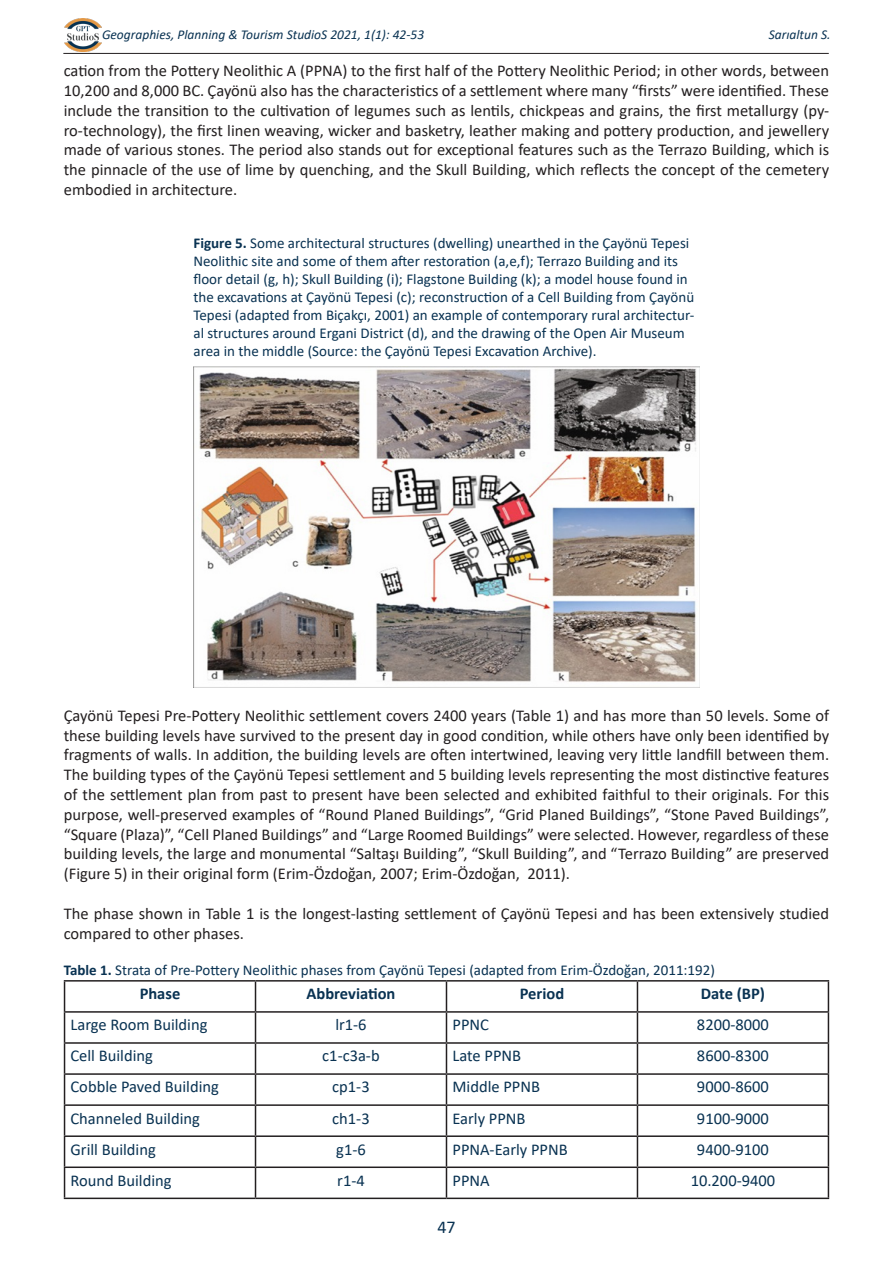
<style>
.page{position:relative;width:893px;height:1263px;background:#fff}
.page>*{position:absolute;margin:0;border:0;box-sizing:border-box;transform-origin:0 0}
.t1{font:18px "Calibri";color:#093252}
.t2{font:16.5px/19.8px "Calibri";color:#231f20;text-align:justify}
.t3{font:16.5px "Calibri";color:#093252}
.t4{font:700 16.5px "Calibri";color:#093252}
.t5{font:15px/18px "Calibri";color:#093252}
.t6{font:italic 13.5px "Calibri";color:#093252}
.s1{font-weight:700}
</style>
<div class="page">
<hr style="left:63px;top:53px;width:766px;height:1px;background:#231f20">
<img style="left:64px;top:19px;width:37px;height:32px">
<img style="left:193px;top:366px;width:506px;height:321px">
<hr style="left:64px;top:980px;width:191px;height:1px;background:#231f20">
<hr style="left:64px;top:981px;width:1px;height:30px;background:#231f20">
<hr style="left:255px;top:980px;width:191px;height:1px;background:#231f20">
<hr style="left:255px;top:981px;width:1px;height:30px;background:#231f20">
<hr style="left:446px;top:980px;width:191px;height:1px;background:#231f20">
<hr style="left:446px;top:981px;width:1px;height:30px;background:#231f20">
<hr style="left:637px;top:980px;width:192px;height:1px;background:#231f20">
<hr style="left:637px;top:981px;width:1px;height:30px;background:#231f20">
<hr style="left:828px;top:981px;width:1px;height:30px;background:#231f20">
<hr style="left:64px;top:1011px;width:191px;height:2px;background:#231f20">
<hr style="left:255px;top:1011px;width:191px;height:2px;background:#231f20">
<hr style="left:446px;top:1011px;width:191px;height:2px;background:#231f20">
<hr style="left:637px;top:1011px;width:192px;height:2px;background:#231f20">
<hr style="left:64px;top:1042px;width:191px;height:2px;background:#231f20">
<hr style="left:255px;top:1042px;width:191px;height:2px;background:#231f20">
<hr style="left:446px;top:1042px;width:191px;height:2px;background:#231f20">
<hr style="left:637px;top:1042px;width:192px;height:2px;background:#231f20">
<hr style="left:64px;top:1073px;width:191px;height:2px;background:#231f20">
<hr style="left:255px;top:1073px;width:191px;height:2px;background:#231f20">
<hr style="left:446px;top:1073px;width:191px;height:2px;background:#231f20">
<hr style="left:637px;top:1073px;width:192px;height:2px;background:#231f20">
<hr style="left:64px;top:1104px;width:191px;height:2px;background:#231f20">
<hr style="left:255px;top:1104px;width:191px;height:2px;background:#231f20">
<hr style="left:446px;top:1104px;width:191px;height:2px;background:#231f20">
<hr style="left:637px;top:1104px;width:192px;height:2px;background:#231f20">
<hr style="left:64px;top:1135px;width:191px;height:2px;background:#231f20">
<hr style="left:255px;top:1135px;width:191px;height:2px;background:#231f20">
<hr style="left:446px;top:1135px;width:191px;height:2px;background:#231f20">
<hr style="left:637px;top:1135px;width:192px;height:2px;background:#231f20">
<hr style="left:64px;top:1166px;width:191px;height:2px;background:#231f20">
<svg style="left:64px;top:1013px;width:1px;height:184px"></svg>
<hr style="left:255px;top:1166px;width:191px;height:2px;background:#231f20">
<svg style="left:255px;top:1013px;width:1px;height:184px"></svg>
<hr style="left:446px;top:1166px;width:191px;height:2px;background:#231f20">
<svg style="left:446px;top:1013px;width:1px;height:184px"></svg>
<hr style="left:637px;top:1166px;width:192px;height:2px;background:#231f20">
<svg style="left:637px;top:1013px;width:1px;height:184px"></svg>
<svg style="left:828px;top:1013px;width:1px;height:184px"></svg>
<hr style="left:64px;top:1197px;width:191px;height:2px;background:#231f20">
<hr style="left:255px;top:1197px;width:191px;height:2px;background:#231f20">
<hr style="left:446px;top:1197px;width:191px;height:2px;background:#231f20">
<hr style="left:637px;top:1197px;width:192px;height:2px;background:#231f20">
<p class="t6" style="left:102px;top:26px;width:324px">Geographies, Planning &amp; Tourism StudioS 2021, 1(1): 42-53</p>
<p class="t6" style="left:769px;top:26px;width:63px">Sarıaltun S.</p>
<p class="t2" style="left:64px;top:60px;width:767px">cation from the Pottery Neolithic A (PPNA) to the first half of the Pottery Neolithic Period; in other words, between 10,200 and 8,000 BC. Çayönü also has the characteristics of a settlement where many “firsts” were identified. These include the transition to the cultivation of legumes such as lentils, chickpeas and grains, the first metallurgy (py&shy;ro-technology), the first linen weaving, wicker and basketry, leather making and pottery production, and jewellery made of various stones. The period also stands out for exceptional features such as the Terrazo Building, which is the pinnacle of the use of lime by quenching, and the Skull Building, which reflects the concept of the cemetery embodied in architecture.</p>
<p class="t5" style="left:193px;top:234px;width:502px"><span class="s1">Figure 5.</span> Some architectural structures (dwelling) unearthed in the Çayönü Tepesi Neolithic site and some of them after restoration (a,e,f); Terrazo Building and its floor detail (g, h); Skull Building (i); Flagstone Building (k); a model house found in the excavations at Çayönü Tepesi (c); reconstruction of a Cell Building from Çayönü Tepesi (adapted from Biçakçı, 2001) an example of contemporary rural architectur&shy;al structures around Ergani District (d), and the drawing of the Open Air Museum area in the middle (Source: the Çayönü Tepesi Excavation Archive).</p>
<p class="t2" style="left:64px;top:705px;width:767px">Çayönü Tepesi Pre-Pottery Neolithic settlement covers 2400 years (Table 1) and has more than 50 levels. Some of these building levels have survived to the present day in good condition, while others have only been identified by fragments of walls. In addition, the building levels are often intertwined, leaving very little landfill between them.<br>The building types of the Çayönü Tepesi settlement and 5 building levels representing the most distinctive features of the settlement plan from past to present have been selected and exhibited faithful to their originals. For this purpose, well-preserved examples of “Round Planed Buildings”, “Grid Planed Buildings”, “Stone Paved Buildings”, “Square (Plaza)”, “Cell Planed Buildings” and “Large Roomed Buildings” were selected. However, regardless of these building levels, the large and monumental “Saltaşı Building”, “Skull Building”, and “Terrazo Building” are preserved (Figure 5) in their original form (Erim-Özdoğan, 2007; Erim-Özdoğan, 2011).</p>
<p class="t2" style="left:64px;top:903px;width:767px">The phase shown in Table 1 is the longest-lasting settlement of Çayönü Tepesi and has been extensively studied compared to other phases.</p>
<p class="t5" style="left:64px;top:961px;width:653px"><span class="s1">Table 1.</span> Strata of Pre-Pottery Neolithic phases from Çayönü Tepesi (adapted from Erim-Özdoğan, 2011:192)</p>
<p class="t4" style="left:140px;top:982px;width:42px">Phase</p>
<p class="t4" style="left:307px;top:982px;width:90px">Abbreviation</p>
<p class="t4" style="left:520px;top:982px;width:46px">Period</p>
<p class="t4" style="left:701px;top:982px;width:66px">Date (BP)</p>
<p class="t3" style="left:71px;top:1013px;width:138px">Large Room Building</p>
<p class="t3" style="left:335px;top:1013px;width:33px">lr1-6</p>
<p class="t3" style="left:452px;top:1013px;width:38px">PPNC</p>
<p class="t3" style="left:697px;top:1013px;width:73px">8200-8000</p>
<p class="t3" style="left:71px;top:1044px;width:84px">Cell Building</p>
<p class="t3" style="left:322px;top:1044px;width:59px">c1-c3a-b</p>
<p class="t3" style="left:452px;top:1044px;width:70px">Late PPNB</p>
<p class="t3" style="left:697px;top:1044px;width:73px">8600-8300</p>
<p class="t3" style="left:71px;top:1075px;width:150px">Cobble Paved Building</p>
<p class="t3" style="left:332px;top:1075px;width:39px">cp1-3</p>
<p class="t3" style="left:452px;top:1075px;width:89px">Middle PPNB</p>
<p class="t3" style="left:697px;top:1075px;width:73px">9000-8600</p>
<p class="t3" style="left:71px;top:1106px;width:131px">Channeled Building</p>
<p class="t3" style="left:332px;top:1106px;width:39px">ch1-3</p>
<p class="t3" style="left:452px;top:1106px;width:75px">Early PPNB</p>
<p class="t3" style="left:697px;top:1106px;width:73px">9100-9000</p>
<p class="t3" style="left:71px;top:1138px;width:87px">Grill Building</p>
<p class="t3" style="left:336px;top:1138px;width:31px">g1-6</p>
<p class="t3" style="left:452px;top:1138px;width:117px">PPNA-Early PPNB</p>
<p class="t3" style="left:697px;top:1138px;width:73px">9400-9100</p>
<p class="t3" style="left:71px;top:1169px;width:103px">Round Building</p>
<p class="t3" style="left:337px;top:1169px;width:29px">r1-4</p>
<p class="t3" style="left:452px;top:1169px;width:39px">PPNA</p>
<p class="t3" style="left:691px;top:1169px;width:86px">10.200-9400</p>
<p class="t1" style="left:437px;top:1215px;width:20px">47</p>
</div>
